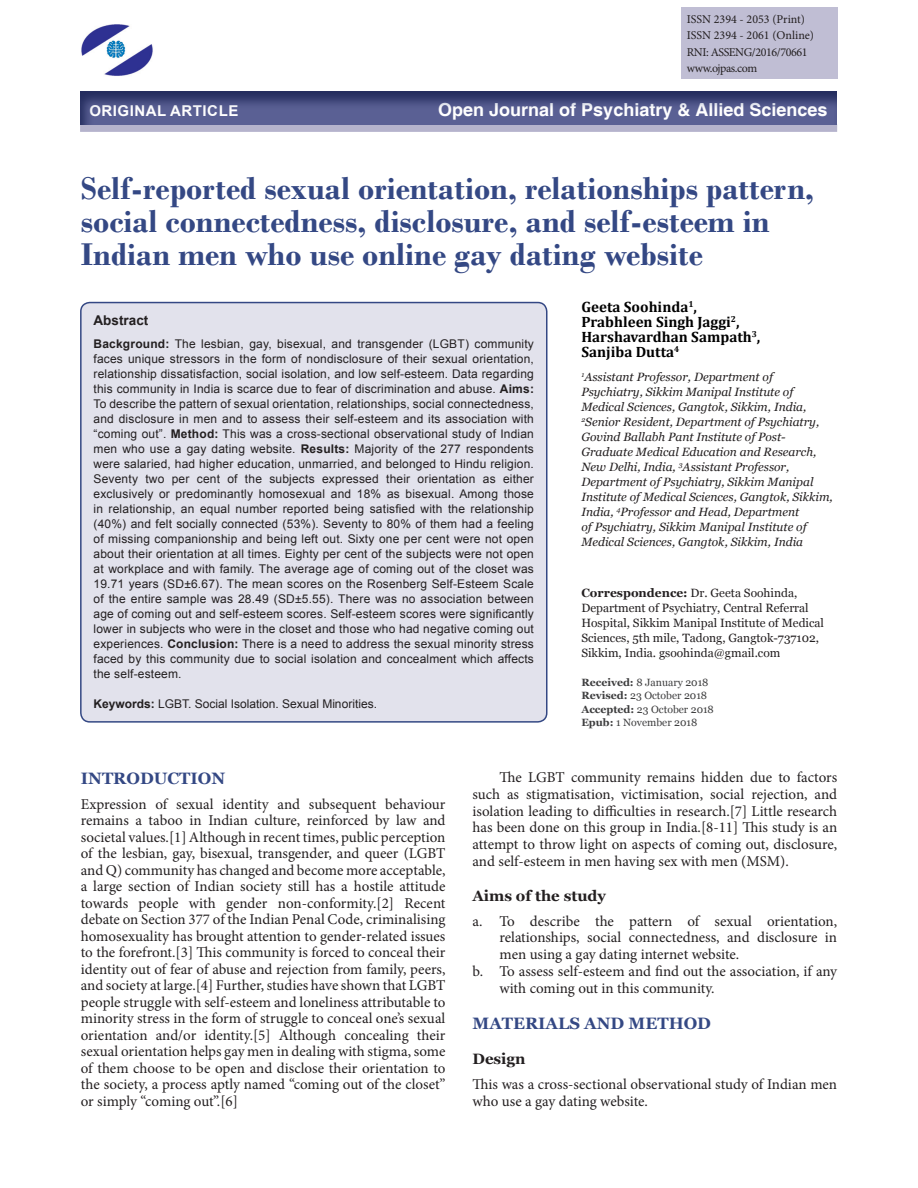
<style>
.page{position:relative;width:918px;height:1188px;background:#fff}
.page>*{position:absolute;margin:0;border:0;box-sizing:border-box;transform-origin:0 0}
.AT{font:700 33px/33px "Bodoni";color:#344884}
.t1{font:700 18px "Helvetica";color:#fff}
.t2{font:700 16.5px "Georgia";color:#344884}
.TXFL{font:15px/16.5px "Minion Pro";letter-spacing:-.005em;color:#231f20;text-align:justify}
.TX{font:15px/16.8px "Minion Pro";color:#231f20;text-align:justify}
.L{font:15px/16.8px "Minion Pro";color:#231f20;text-align:justify}
.LL{font:15px/16.8px "Minion Pro";color:#231f20}
.AU{font:700 15px/15px "Cambria";color:#000}
.t3{font:700 15px "Georgia";color:#231f20}
.t4{font:700 15px "Arial";letter-spacing:.035em;color:#fff}
.ABSH{font:700 13.5px "Arial";color:#231f20}
.ABS{font:12px/15px "Arial";letter-spacing:.015em;color:#231f20;text-align:justify}
.AFF{font:italic 12px/15px "Georgia";color:#231f20}
.ADD{font:12px/15px "Georgia";color:#231f20}
.KWD{font:12px "Arial";color:#231f20}
.t5{font:12px "Minion Pro";letter-spacing:-.01em;color:#231f20}
.t6{font:12px "Minion Pro";letter-spacing:-.035em;color:#231f20}
.HIS{font:10.5px/13.5px "Georgia";color:#3e3e3f}
.s1{font-weight:700}
</style>
<div class="page">
<div style="left:81px;top:303px;width:466px;height:419px;background:#e2e2ec;border-radius:9px"></div>
<div style="left:80px;top:302px;width:468px;height:421px;border:2px solid #344884;border-radius:9px"></div>
<div style="left:681px;top:8px;width:156px;height:71px;background:#c0bed4"></div>
<div style="left:80px;top:124px;width:757px;height:8px;background:#b5b3cc"></div>
<img style="left:81px;top:24px;width:72px;height:52px">
<div style="left:79px;top:91px;width:766px;height:36px;background:#344884;opacity:.75"></div>
<p class="t5" style="left:687px;top:11px;width:120px">ISSN 2394 - 2053 (Print)</p>
<p class="t5" style="left:687px;top:27px;width:129px">ISSN 2394 - 2061 (Online)</p>
<p class="t6" style="left:687px;top:44px;width:122px">RNI: ASSENG/2016/70661</p>
<p class="t6" style="left:687px;top:60px;width:72px">www.ojpas.com</p>
<p class="t4" style="left:89px;top:100px;width:151px">ORIGINAL ARTICLE</p>
<h2 class="t1" style="left:438px;top:99px;width:391px">Open Journal of Psychiatry &amp; Allied Sciences</h2>
<p class="AT" style="left:81px;top:171px;width:735px">Self-reported sexual orientation, relationships pattern, social connectedness, disclosure, and self-esteem in<br>Indian men who use online gay dating website</p>
<p class="AU" style="left:581px;top:299px;width:181px">Geeta Soohinda<sup>1</sup>,<br>Prabhleen Singh Jaggi<sup>2</sup>,<br>Harshavardhan Sampath<sup>3</sup>,<br>Sanjiba Dutta<sup>4</sup></p>
<p class="AFF" style="left:581px;top:369px;width:253px"><sup>1</sup>Assistant Professor, Department of Psychiatry, Sikkim Manipal Institute of Medical Sciences, Gangtok, Sikkim, India, <sup>2</sup>Senior Resident, Department of Psychiatry, Govind Ballabh Pant Institute of Post-Graduate Medical Education and Research, New Delhi, India, <sup>3</sup>Assistant Professor, Department of Psychiatry, Sikkim Manipal Institute of Medical Sciences, Gangtok, Sikkim, India, <sup>4</sup>Professor and Head, Department<br>of Psychiatry, Sikkim Manipal Institute of Medical Sciences, Gangtok, Sikkim, India</p>
<p class="ADD" style="left:581px;top:585px;width:244px"><span class="s1">Correspondence:</span> Dr. Geeta Soohinda, Department of Psychiatry, Central Referral Hospital, Sikkim Manipal Institute of Medical Sciences, 5th mile, Tadong, Gangtok-737102, Sikkim, India. gsoohinda@gmail.com</p>
<p class="HIS" style="left:581px;top:676px;width:134px"><span class="s1">Received:</span> 8 January 2018<br><span class="s1">Revised:</span> 23 October 2018<br><span class="s1">Accepted:</span> 23 October 2018<br><span class="s1">Epub:</span> 1 November 2018</p>
<p class="ABSH" style="left:94px;top:311px;width:56px">Abstract</p>
<p class="ABS" style="left:94px;top:337px;width:442px"><span class="s1">Background:</span> The lesbian, gay, bisexual, and transgender (LGBT) community faces unique stressors in the form of nondisclosure of their sexual orientation, relationship dissatisfaction, social isolation, and low self-esteem. Data regarding this community in India is scarce due to fear of discrimination and abuse. <span class="s1">Aims:<br></span>To describe the pattern of sexual orientation, relationships, social connectedness, and disclosure in men and to assess their self-esteem and its association with “coming out”. <span class="s1">Method:</span> This was a cross-sectional observational study of Indian men who use a gay dating website. <span class="s1">Results:</span> Majority of the 277 respondents were salaried, had higher education, unmarried, and belonged to Hindu religion.<br>Seventy two per cent of the subjects expressed their orientation as either exclusively or predominantly homosexual and 18% as bisexual. Among those in relationship, an equal number reported being satisfied with the relationship (40%) and felt socially connected (53%). Seventy to 80% of them had a feeling of missing companionship and being left out. Sixty one per cent were not open about their orientation at all times. Eighty per cent of the subjects were not open at workplace and with family. The average age of coming out of the closet was 19.71 years (SD±6.67). The mean scores on the Rosenberg Self-Esteem Scale of the entire sample was 28.49 (SD±5.55). There was no association between age of coming out and self-esteem scores. Self-esteem scores were significantly lower in subjects who were in the closet and those who had negative coming out experiences. <span class="s1">Conclusion:</span> There is a need to address the sexual minority stress faced by this community due to social isolation and concealment which affects the self-esteem.</p>
<p class="KWD" style="left:94px;top:696px;width:285px"><span class="s1">Keywords:</span> LGBT. Social Isolation. Sexual Minorities.</p>
<h1 class="t2" style="left:81px;top:767px;width:146px">INTRODUCTION</h1>
<p class="TXFL" style="left:81px;top:796px;width:366px">Expression of sexual identity and subsequent behaviour remains a taboo in Indian culture, reinforced by law and societal values.[1] Although in recent times, public perception of the lesbian, gay, bisexual, transgender, and queer (LGBT and Q) community has changed and become more acceptable, a large section of Indian society still has a hostile attitude towards people with gender non-conformity.[2] Recent debate on Section 377 of the Indian Penal Code, criminalising homosexuality has brought attention to gender-related issues to the forefront.[3] This community is forced to conceal their identity out of fear of abuse and rejection from family, peers, and society at large.[4] Further, studies have shown that LGBT people struggle with self-esteem and loneliness attributable to minority stress in the form of struggle to conceal one’s sexual orientation and/or identity.[5] Although concealing their sexual orientation helps gay men in dealing with stigma, some of them choose to be open and disclose their orientation to the society, a process aptly named “coming out of the closet” or simply “coming out”.[6]</p>
<p class="TX" style="left:472px;top:769px;width:366px;text-indent:27px">The LGBT community remains hidden due to factors such as stigmatisation, victimisation, social rejection, and isolation leading to difficulties in research.[7] Little research has been done on this group in India.[8-11] This study is an attempt to throw light on aspects of coming out, disclosure, and self-esteem in men having sex with men (MSM).</p>
<h2 class="t3" style="left:472px;top:886px;width:135px">Aims of the study</h2>
<p class="L" style="left:500px;top:913px;width:339px;text-indent:-27px">a. To describe the pattern of sexual orientation, relationships, social connectedness, and disclosure in men using a gay dating internet website.</p>
<p class="LL" style="left:500px;top:963px;width:339px;text-indent:-27px">b. To assess self-esteem and find out the association, if any with coming out in this community.</p>
<h1 class="t2" style="left:472px;top:1013px;width:240px">MATERIALS AND METHOD</h1>
<h2 class="t3" style="left:472px;top:1049px;width:55px">Design</h2>
<p class="TXFL" style="left:472px;top:1076px;width:366px">This was a cross-sectional observational study of Indian men who use a gay dating website.</p>
</div>
